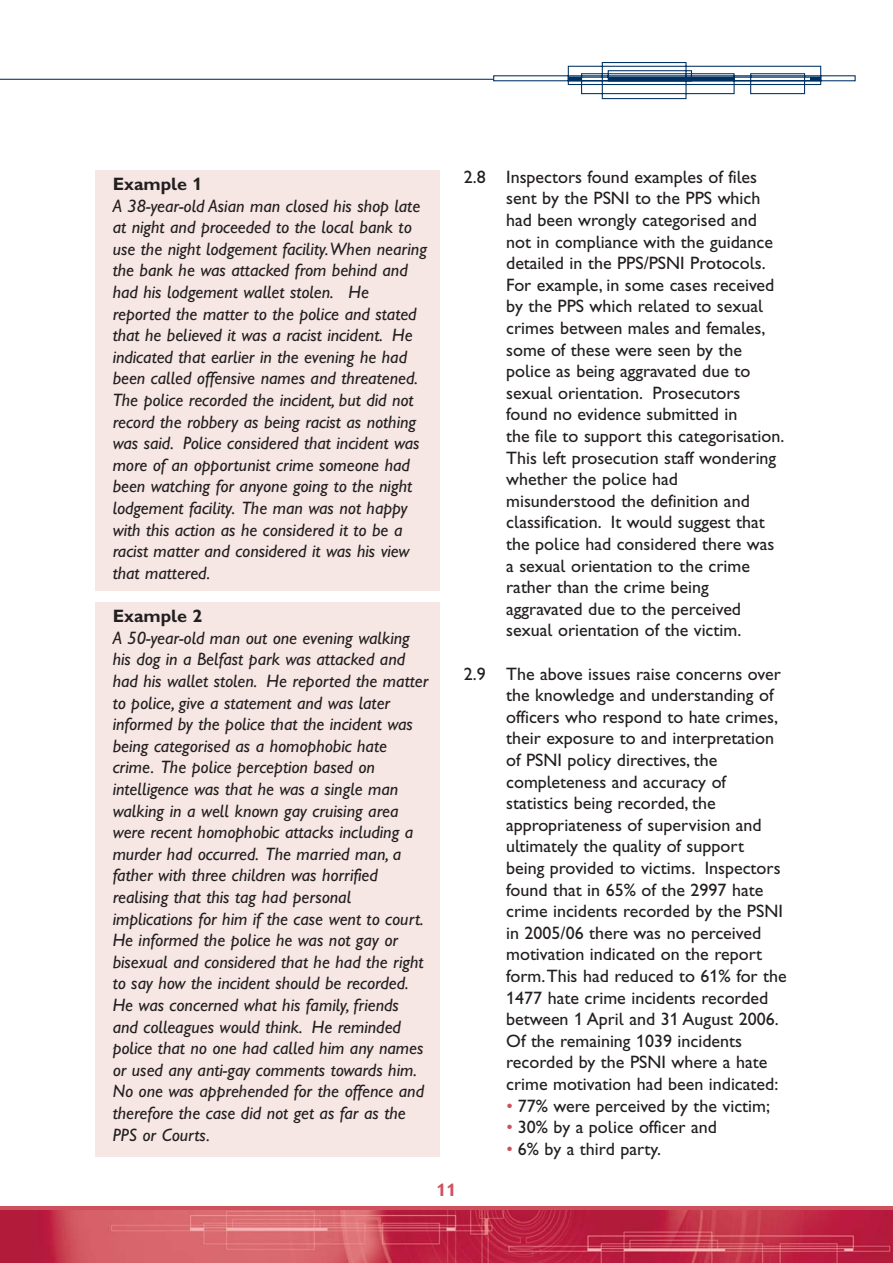
<style>
.page{position:relative;width:893px;height:1263px;background:#fff}
.page>*{position:absolute;margin:0;border:0;box-sizing:border-box;transform-origin:0 0}
.t1{font:italic 18px/21.6px "Gill Sans Hta";color:#231f20}
.t2{font:18px/21.6px "Gill Sans Hta";color:#231f20}
.t3{font:18px "Gill Sans Hta Bold Plain";color:#231f20}
.t4{font:18px "Gill Sans Hta Bold Plain";color:#cf515d}
.s1{color:#cf515d}
</style>
<div class="page">
<div style="left:95px;top:170px;width:345px;height:420px;background:#f7e7e4"></div>
<div style="left:95px;top:602px;width:345px;height:555px;background:#f7e7e4"></div>
<svg style="left:1px;top:1206px;width:892px;height:5px;background:#cd4d5b"></svg>
<img style="left:1px;top:1211px;width:892px;height:52px">
<svg style="left:493px;top:62px;width:363px;height:38px"></svg>
<hr style="left:568px;top:77px;width:14px;height:4px;background:#003163">
<hr style="left:608px;top:77px;width:126px;height:4px;background:#003163">
<hr style="left:810px;top:77px;width:11px;height:4px;background:#003163">
<hr style="left:0;top:79px;width:494px;height:1px;background:#003163">
<hr style="left:0;top:1206px;width:1px;height:57px;background:#cf515d">
<p class="t3" style="left:113px;top:177px;width:91px">Example 1</p>
<p class="t1" style="left:113px;top:196px;width:316px">A 38-year-old Asian man closed his shop late at night and proceeded to the local bank to use the night lodgement facility.When nearing the bank he was attacked from behind and had his lodgement wallet stolen. He reported the matter to the police and stated that he believed it was a racist incident. He indicated that earlier in the evening he had been called offensive names and threatened.<br>The police recorded the incident, but did not record the robbery as being racist as nothing was said. Police considered that incident was more of an opportunist crime someone had been watching for anyone going to the night lodgement facility. The man was not happy with this action as he considered it to be a racist matter and considered it was his view that mattered.</p>
<p class="t3" style="left:113px;top:609px;width:91px">Example 2</p>
<p class="t1" style="left:113px;top:628px;width:317px">A 50-year-old man out one evening walking his dog in a Belfast park was attacked and had his wallet stolen. He reported the matter to police, give a statement and was later informed by the police that the incident was being categorised as a homophobic hate crime. The police perception based on intelligence was that he was a single man walking in a well known gay cruising area were recent homophobic attacks including a murder had occurred. The married man, a father with three children was horrified realising that this tag had personal implications for him if the case went to court.<br>He informed the police he was not gay or bisexual and considered that he had the right to say how the incident should be recorded.<br>He was concerned what his family, friends and colleagues would think. He reminded police that no one had called him any names or used any anti-gay comments towards him.<br>No one was apprehended for the offence and therefore the case did not get as far as the PPS or Courts.</p>
<p class="t4" style="left:437px;top:1183px;width:21px">11</p>
<p class="t2" style="left:506px;top:167px;width:280px;text-indent:-42px">2.8 Inspectors found examples of files sent by the PSNI to the PPS which had been wrongly categorised and not in compliance with the guidance detailed in the PPS/PSNI Protocols.<br>For example, in some cases received by the PPS which related to sexual crimes between males and females, some of these were seen by the police as being aggravated due to sexual orientation. Prosecutors found no evidence submitted in<br>the file to support this categorisation.<br>This left prosecution staff wondering whether the police had misunderstood the definition and classification. It would suggest that the police had considered there was a sexual orientation to the crime rather than the crime being aggravated due to the perceived sexual orientation of the victim.</p>
<p class="t2" style="left:506px;top:664px;width:282px;text-indent:-42px">2.9 The above issues raise concerns over the knowledge and understanding of officers who respond to hate crimes, their exposure to and interpretation of PSNI policy directives, the completeness and accuracy of statistics being recorded, the appropriateness of supervision and ultimately the quality of support<br>being provided to victims. Inspectors found that in 65% of the 2997 hate crime incidents recorded by the PSNI in 2005/06 there was no perceived motivation indicated on the report form.This had reduced to 61% for the 1477 hate crime incidents recorded between 1 April and 31 August 2006.<br>Of the remaining 1039 incidents recorded by the PSNI where a hate crime motivation had been indicated:</p>
<p class="t2" style="left:506px;top:1096px;width:265px"><span class="s1">•</span> 77% were perceived by the victim;</p>
<p class="t2" style="left:506px;top:1118px;width:212px"><span class="s1">•</span> 30% by a police officer and</p>
<p class="t2" style="left:506px;top:1139px;width:156px"><span class="s1">•</span> 6% by a third party.</p>
</div>
